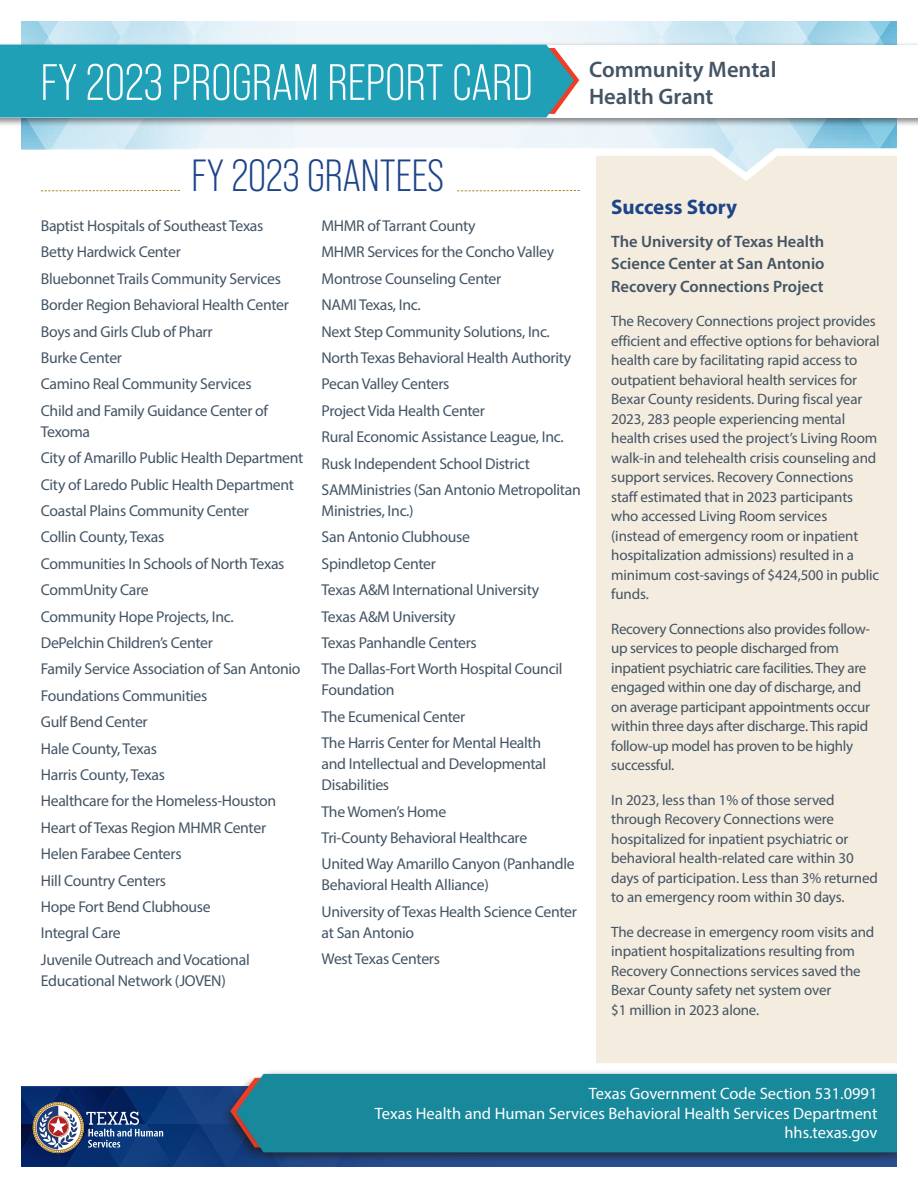
<style>
.page{position:relative;width:918px;height:1188px;background:#fff}
.page>*{position:absolute;margin:0;border:0;box-sizing:border-box;transform-origin:0 0}
.t1{font:51px "Bebas Neue Pro";color:#fff}
.t2{font:45px "Bebas Neue Pro";color:#fff}
.t3{font:45px "Bebas Neue Pro";color:#1c4489}
.t4{font:600 22.5px "Myriad Pro";color:#435464}
.t5{font:700 21px "Myriad Pro";color:#1c4489}
.t6{font:16.5px/19.8px "Myriad Pro";color:#fff;text-align:right}
.t7{font:600 16.5px/22.5px "Myriad Pro";color:#435464;text-align:justify}
.t8{font:15.75px/26.4px "Myriad Pro";letter-spacing:-.02em;color:#435464}
.t9{font:15px/19.5px "Myriad Pro";letter-spacing:-.01em;color:#435464}
</style>
<div class="page">
<img style="left:22px;top:1124px;width:474px;height:42px">
<img style="left:496px;top:1164px;width:23px;height:2px">
<img style="left:22px;top:1087px;width:40px;height:37px">
<img style="left:69px;top:1087px;width:47px;height:15px">
<img style="left:123px;top:1087px;width:46px;height:37px">
<img style="left:177px;top:1087px;width:44px;height:37px">
<svg style="left:33px;top:1102px;width:130px;height:51px"></svg>
<div style="left:233px;top:1069px;width:681px;height:95px;background:#231f20;opacity:.55"></div>
<div style="left:236px;top:1074px;width:660px;height:78px;background:#18889b"></div>
<svg style="left:22px;top:127px;width:874px;height:29px"></svg>
<div style="left:596px;top:156px;width:300px;height:907px;background:#f4ecde"></div>
<svg style="left:41px;top:190px;width:139px;height:1px"></svg>
<svg style="left:457px;top:190px;width:123px;height:1px"></svg>
<div style="left:0;top:42px;width:918px;height:85px;background:#231f20;opacity:.55"></div>
<div style="left:0;top:45px;width:918px;height:73px;background:#fff"></div>
<svg style="left:0;top:21px;width:897px;height:97px"></svg>
<h2 class="t2" style="left:225px;top:57px;width:553px">PROGRAM REPORT CARD <sup>Community</sup> <sup>Mental</sup></h2>
<h1 class="t1" style="left:40px;top:54px;width:494px">FY 2023 PROGRAM REPORT CARD</h1>
<h3 class="t4" style="left:589px;top:82px;width:126px">Health Grant</h3>
<h2 class="t3" style="left:192px;top:151px;width:254px">FY 2023 GRANTEES</h2>
<p class="t8" style="left:41px;top:212px;width:250px">Baptist Hospitals of Southeast Texas<br>Betty Hardwick Center<br>Bluebonnet Trails Community Services<br>Border Region Behavioral Health Center<br>Boys and Girls Club of Pharr<br>Burke Center<br>Camino Real Community Services<br>Child and Family Guidance Center of</p>
<p class="t8" style="left:41px;top:418px;width:264px">Texoma<br>City of Amarillo Public Health Department<br>City of Laredo Public Health Department<br>Coastal Plains Community Center<br>Collin County, Texas<br>Communities In Schools of North Texas<br>CommUnity Care<br>Community Hope Projects, Inc.<br>DePelchin Children’s Center<br>Family Service Association of San Antonio<br>Foundations Communities<br>Gulf Bend Center<br>Hale County, Texas<br>Harris County, Texas<br>Healthcare for the Homeless-Houston<br>Heart of Texas Region MHMR Center<br>Helen Farabee Centers<br>Hill Country Centers<br>Hope Fort Bend Clubhouse<br>Integral Care<br>Juvenile Outreach and Vocational</p>
<p class="t8" style="left:41px;top:967px;width:186px">Educational Network (JOVEN)</p>
<p class="t8" style="left:322px;top:212px;width:261px">MHMR of Tarrant County<br>MHMR Services for the Concho Valley<br>Montrose Counseling Center<br>NAMI Texas, Inc.<br>Next Step Community Solutions, Inc.<br>North Texas Behavioral Health Authority<br>Pecan Valley Centers<br>Project Vida Health Center<br>Rural Economic Assistance League, Inc.<br>Rusk Independent School District<br>SAMMinistries (San Antonio Metropolitan</p>
<p class="t8" style="left:322px;top:497px;width:242px">Ministries, Inc.)<br>San Antonio Clubhouse<br>Spindletop Center<br>Texas A&amp;M International University<br>Texas A&amp;M University<br>Texas Panhandle Centers<br>The Dallas-Fort Worth Hospital Council</p>
<p class="t8" style="left:322px;top:677px;width:221px">Foundation<br>The Ecumenical Center<br>The Harris Center for Mental Health</p>
<p class="t8" style="left:322px;top:753px;width:226px;line-height:21px">and Intellectual and Developmental<br>Disabilities</p>
<p class="t8" style="left:322px;top:798px;width:255px">The Women’s Home<br>Tri-County Behavioral Healthcare<br>United Way Amarillo Canyon (Panhandle</p>
<p class="t8" style="left:322px;top:872px;width:257px">Behavioral Health Alliance)<br>University of Texas Health Science Center</p>
<p class="t8" style="left:322px;top:919px;width:120px">at San Antonio<br>West Texas Centers</p>
<h3 class="t5" style="left:611px;top:193px;width:127px">Success Story</h3>
<p class="t7" style="left:611px;top:230px;width:215px">The University of Texas Health Science Center at San Antonio Recovery Connections Project</p>
<p class="t9" style="left:611px;top:311px;width:270px">The Recovery Connections project provides efficient and effective options for behavioral health care by facilitating rapid access to outpatient behavioral health services for Bexar County residents. During fiscal year 2023, 283 people experiencing mental health crises used the project’s Living Room walk-in and telehealth crisis counseling and support services. Recovery Connections staff estimated that in 2023 participants who accessed Living Room services (instead of emergency room or inpatient hospitalization admissions) resulted in a minimum cost-savings of $424,500 in public funds.</p>
<p class="t9" style="left:611px;top:619px;width:260px">Recovery Connections also provides follow&shy;up services to people discharged from inpatient psychiatric care facilities. They are engaged within one day of discharge, and on average participant appointments occur within three days after discharge. This rapid follow-up model has proven to be highly successful.</p>
<p class="t9" style="left:611px;top:790px;width:268px">In 2023, less than 1% of those served through Recovery Connections were hospitalized for inpatient psychiatric or behavioral health-related care within 30 days of participation. Less than 3% returned to an emergency room within 30 days.</p>
<p class="t9" style="left:611px;top:922px;width:265px">The decrease in emergency room visits and inpatient hospitalizations resulting from Recovery Connections services saved the Bexar County safety net system over<br>$1 million in 2023 alone.</p>
<p class="t6" style="left:375px;top:1083px;width:504px">Texas Government Code Section 531.0991<br>Texas Health and Human Services Behavioral Health Services Department hhs.texas.gov</p>
</div>
